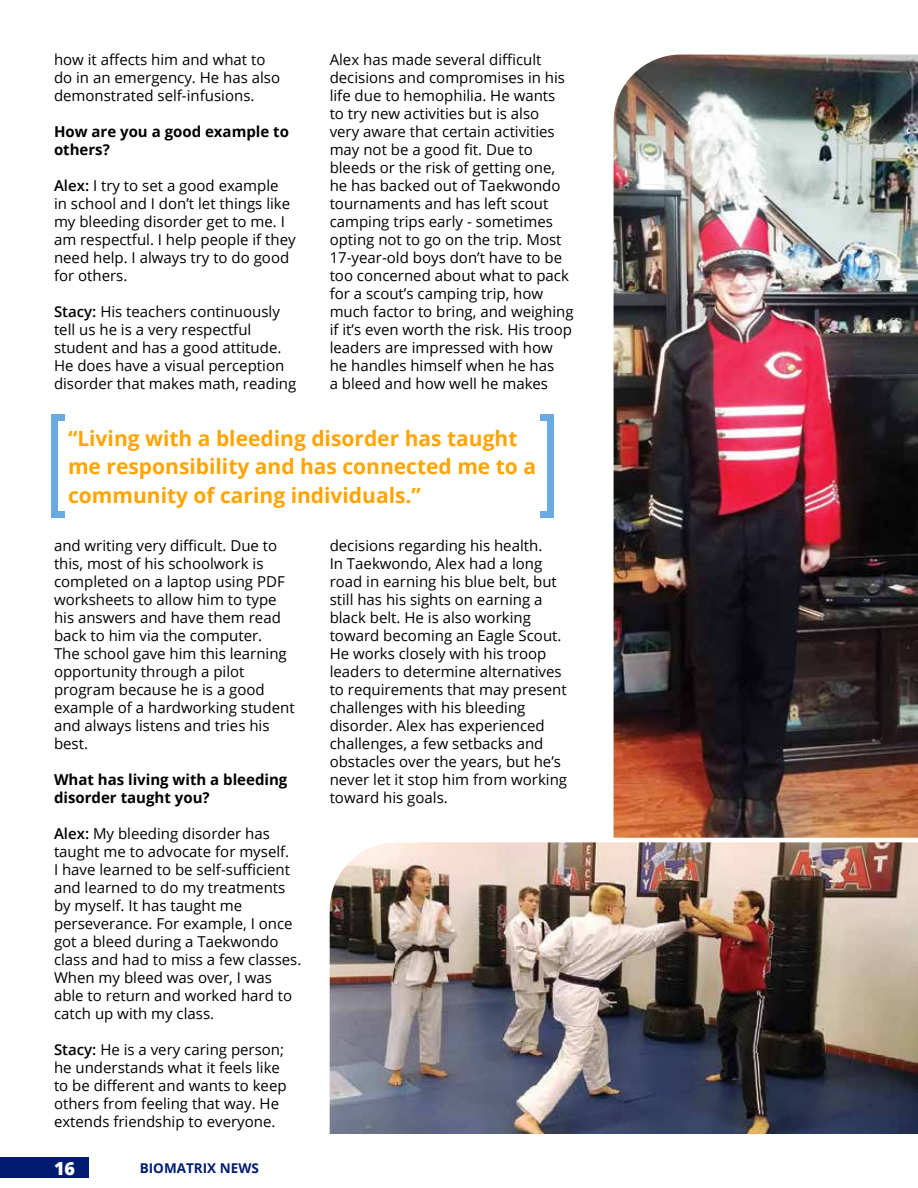
<style>
.page{position:relative;width:918px;height:1188px;background:#fff}
.page>*{position:absolute;margin:0;border:0;box-sizing:border-box;transform-origin:0 0}
.t1{font:700 21px/28.5px "Open Sans";color:#ffa400}
.t2{font:800 18px "Open Sans";color:#fff}
.t3{font:15px/18px "Open Sans";color:#000}
.t4{font:700 15px/18px "Open Sans";color:#000}
.t5{font:700 13.5px "Open Sans";color:#001c71}
.s1{font-weight:600}
</style>
<div class="page">
<div style="left:0;top:1158px;width:89px;height:20px;background:#001c71"></div>
<img style="left:614px;top:55px;width:304px;height:783px">
<img style="left:330px;top:842px;width:588px;height:292px">
<div style="left:52px;top:416px;width:6px;height:101px;background:#6aaae4"></div>
<div style="left:52px;top:415px;width:13px;height:6px;background:#6aaae4"></div>
<div style="left:52px;top:511px;width:13px;height:7px;background:#6aaae4"></div>
<div style="left:547px;top:416px;width:7px;height:101px;background:#6aaae4"></div>
<div style="left:540px;top:415px;width:14px;height:6px;background:#6aaae4"></div>
<div style="left:540px;top:511px;width:14px;height:7px;background:#6aaae4"></div>
<p class="t3" style="left:54px;top:51px;width:228px">how it affects him and what to do in an emergency. He has also demonstrated self-infusions.</p>
<p class="t4" style="left:54px;top:123px;width:237px">How are you a good example to others?</p>
<p class="t3" style="left:54px;top:177px;width:243px"><span class="s1">Alex:</span> I try to set a good example<br>in school and I don’t let things like my bleeding disorder get to me. I am respectful. I help people if they need help. I always try to do good for others.</p>
<p class="t3" style="left:54px;top:303px;width:244px"><span class="s1">Stacy:</span> His teachers continuously tell us he is a very respectful student and has a good attitude.<br>He does have a visual perception disorder that makes math, reading</p>
<p class="t3" style="left:330px;top:51px;width:245px">Alex has made several difficult decisions and compromises in his life due to hemophilia. He wants<br>to try new activities but is also<br>very aware that certain activities may not be a good fit. Due to bleeds or the risk of getting one, he has backed out of Taekwondo tournaments and has left scout camping trips early - sometimes opting not to go on the trip. Most<br>17-year-old boys don’t have to be too concerned about what to pack for a scout’s camping trip, how much factor to bring, and weighing if it’s even worth the risk. His troop leaders are impressed with how he handles himself when he has<br>a bleed and how well he makes</p>
<h1 class="t1" style="left:68px;top:423px;width:470px">“Living with a bleeding disorder has taught me responsibility and has connected me to a community of caring individuals.”</h1>
<p class="t3" style="left:54px;top:537px;width:242px">and writing very difficult. Due to this, most of his schoolwork is completed on a laptop using PDF worksheets to allow him to type his answers and have them read back to him via the computer.<br>The school gave him this learning opportunity through a pilot program because he is a good example of a hardworking student and always listens and tries his best.</p>
<p class="t4" style="left:54px;top:771px;width:235px">What has living with a bleeding disorder taught you?</p>
<p class="t3" style="left:54px;top:825px;width:249px"><span class="s1">Alex:</span> My bleeding disorder has taught me to advocate for myself.<br>I have learned to be self-sufficient and learned to do my treatments by myself. It has taught me perseverance. For example, I once got a bleed during a Taekwondo class and had to miss a few classes.<br>When my bleed was over, I was able to return and worked hard to catch up with my class.</p>
<p class="t3" style="left:54px;top:1041px;width:234px"><span class="s1">Stacy:</span> He is a very caring person; he understands what it feels like to be different and wants to keep others from feeling that way. He extends friendship to everyone.</p>
<p class="t2" style="left:54px;top:1154px;width:23px">16</p>
<p class="t5" style="left:140px;top:1158px;width:121px">BIOMATRIX NEWS</p>
<p class="t3" style="left:330px;top:537px;width:239px">decisions regarding his health.<br>In Taekwondo, Alex had a long road in earning his blue belt, but still has his sights on earning a black belt. He is also working toward becoming an Eagle Scout.<br>He works closely with his troop leaders to determine alternatives to requirements that may present challenges with his bleeding disorder. Alex has experienced challenges, a few setbacks and obstacles over the years, but he’s never let it stop him from working toward his goals.</p>
</div>
